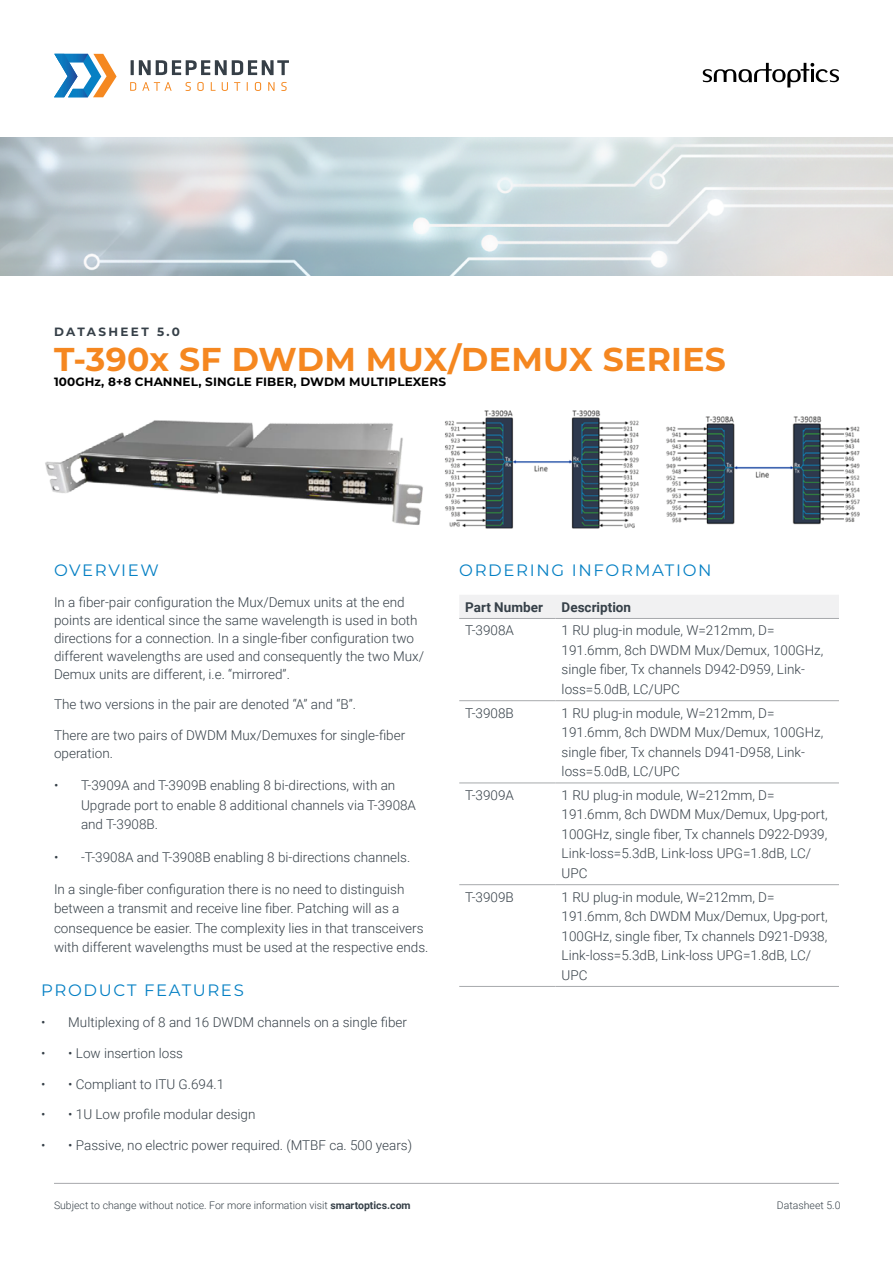
<style>
.page{position:relative;width:893px;height:1263px;background:#fff}
.page>*{position:absolute;margin:0;border:0;box-sizing:border-box;transform-origin:0 0}
.t1{font:700 33px "Montserrat";letter-spacing:.01em;color:#f58720}
.t2{font:16.5px "Montserrat";letter-spacing:.1em;color:#0580c4}
.t3{font:300 13.5px/19.5px "Roboto";color:#364048}
.t4{font:700 13.5px "Roboto";color:#364048}
.t5{font:700 12px "Montserrat";letter-spacing:.01em;color:#000}
.t6{font:700 12px "Montserrat";letter-spacing:.2em;color:#364048}
.t7{font:300 10.5px "Roboto";color:#364048}
.s1{font-weight:700}
</style>
<div class="page">
<hr style="left:54px;top:1183px;width:785px;height:1px;background:#a7a9ac">
<img style="left:45px;top:410px;width:815px;height:119px">
<svg style="left:131px;top:60px;width:158px;height:15px"></svg>
<svg style="left:130px;top:82px;width:6px;height:9px"></svg>
<svg style="left:142px;top:82px;width:30px;height:9px"></svg>
<svg style="left:186px;top:82px;width:5px;height:9px"></svg>
<svg style="left:197px;top:82px;width:7px;height:9px"></svg>
<svg style="left:211px;top:82px;width:5px;height:9px"></svg>
<svg style="left:222px;top:82px;width:6px;height:9px"></svg>
<svg style="left:234px;top:82px;width:6px;height:9px"></svg>
<svg style="left:255px;top:82px;width:6px;height:9px"></svg>
<svg style="left:268px;top:82px;width:7px;height:9px"></svg>
<svg style="left:281px;top:82px;width:6px;height:9px"></svg>
<svg style="left:54px;top:54px;width:63px;height:43px"></svg>
<svg style="left:703px;top:63px;width:136px;height:25px"></svg>
<img style="left:0;top:137px;width:893px;height:138px">
<div style="left:459px;top:595px;width:380px;height:23px;background:#f1f1f2"></div>
<hr style="left:556px;top:618px;width:283px;height:1px;background:#a7a9ac">
<hr style="left:459px;top:884px;width:97px;height:1px;background:#a7a9ac">
<hr style="left:556px;top:884px;width:283px;height:1px;background:#a7a9ac">
<hr style="left:459px;top:986px;width:97px;height:1px;background:#a7a9ac">
<hr style="left:556px;top:986px;width:283px;height:1px;background:#a7a9ac">
<hr style="left:459px;top:618px;width:97px;height:1px;background:#a7a9ac">
<hr style="left:459px;top:783px;width:97px;height:1px;background:#a7a9ac">
<hr style="left:556px;top:783px;width:283px;height:1px;background:#a7a9ac">
<hr style="left:459px;top:700px;width:97px;height:1px;background:#a7a9ac">
<hr style="left:556px;top:700px;width:283px;height:1px;background:#a7a9ac">
<p class="t6" style="left:54px;top:323px;width:128px">DATASHEET 5.0</p>
<h1 class="t1" style="left:54px;top:335px;width:673px">T-390x SF DWDM MUX/DEMUX SERIES</h1>
<p class="t5" style="left:54px;top:373px;width:393px">100GHz, 8+8 CHANNEL, SINGLE FIBER, DWDM MULTIPLEXERS</p>
<p class="t2" style="left:54px;top:559px;width:106px">OVERVIEW</p>
<p class="t3" style="left:54px;top:592px;width:372px;line-height:18px">In a fiber-pair configuration the Mux/Demux units at the end points are identical since the same wavelength is used in both directions for a connection. In a single-fiber configuration two different wavelengths are used and consequently the two Mux/ Demux units are different, i.e. “mirrored”.</p>
<p class="t3" style="left:54px;top:694px;width:303px">The two versions in the pair are denoted “A” and “B”.</p>
<p class="t3" style="left:54px;top:726px;width:353px;line-height:18px">There are two pairs of DWDM Mux/Demuxes for single-fiber operation.</p>
<p class="t3" style="left:81px;top:775px;width:337px;text-indent:-27px">• T-3909A and T-3909B enabling 8 bi-directions, with an<br>Upgrade port to enable 8 additional channels via T-3908A and T-3908B.</p>
<p class="t3" style="left:54px;top:847px;width:358px">• -T-3908A and T-3908B enabling 8 bi-directions channels.</p>
<p class="t3" style="left:54px;top:879px;width:376px">In a single-fiber configuration there is no need to distinguish between a transmit and receive line fiber. Patching will as a consequence be easier. The complexity lies in that transceivers with different wavelengths must be used at the respective ends.</p>
<p class="t2" style="left:41px;top:979px;width:204px">PRODUCT FEATURES</p>
<p class="t3" style="left:41px;top:1012px;width:367px">• Multiplexing of 8 and 16 DWDM channels on a single fiber</p>
<p class="t3" style="left:41px;top:1043px;width:143px">• • Low insertion loss</p>
<p class="t3" style="left:41px;top:1073px;width:185px">• • Compliant to ITU G.694.1</p>
<p class="t3" style="left:41px;top:1104px;width:216px">• • 1U Low profile modular design</p>
<p class="t3" style="left:41px;top:1135px;width:372px">• • Passive, no electric power required. (MTBF ca. 500 years)</p>
<p class="t2" style="left:459px;top:559px;width:254px">ORDERING INFORMATION</p>
<p class="t4" style="left:465px;top:597px;width:79px">Part Number</p>
<p class="t4" style="left:562px;top:597px;width:71px">Description</p>
<p class="t3" style="left:465px;top:620px;width:50px">T-3908A</p>
<p class="t3" style="left:562px;top:620px;width:263px">1 RU plug-in module, W=212mm, D= 191.6mm, 8ch DWDM Mux/Demux, 100GHz, single fiber, Tx channels D942-D959, Link&shy;loss=5.0dB, LC/UPC</p>
<p class="t3" style="left:465px;top:702px;width:50px">T-3908B</p>
<p class="t3" style="left:562px;top:702px;width:263px">1 RU plug-in module, W=212mm, D= 191.6mm, 8ch DWDM Mux/Demux, 100GHz, single fiber, Tx channels D941-D958, Link&shy;loss=5.0dB, LC/UPC</p>
<p class="t3" style="left:465px;top:785px;width:50px">T-3909A</p>
<p class="t3" style="left:562px;top:785px;width:267px">1 RU plug-in module, W=212mm, D= 191.6mm, 8ch DWDM Mux/Demux, Upg-port, 100GHz, single fiber, Tx channels D922-D939, Link-loss=5.3dB, Link-loss UPG=1.8dB, LC/ UPC</p>
<p class="t3" style="left:465px;top:886px;width:50px">T-3909B</p>
<p class="t3" style="left:562px;top:886px;width:267px">1 RU plug-in module, W=212mm, D= 191.6mm, 8ch DWDM Mux/Demux, Upg-port, 100GHz, single fiber, Tx channels D921-D938, Link-loss=5.3dB, Link-loss UPG=1.8dB, LC/ UPC</p>
<p class="t7" style="left:54px;top:1198px;width:358px">Subject to change without notice. For more information visit <span class="s1">smartoptics.com</span></p>
<p class="t7" style="left:777px;top:1198px;width:65px">Datasheet 5.0</p>
</div>
